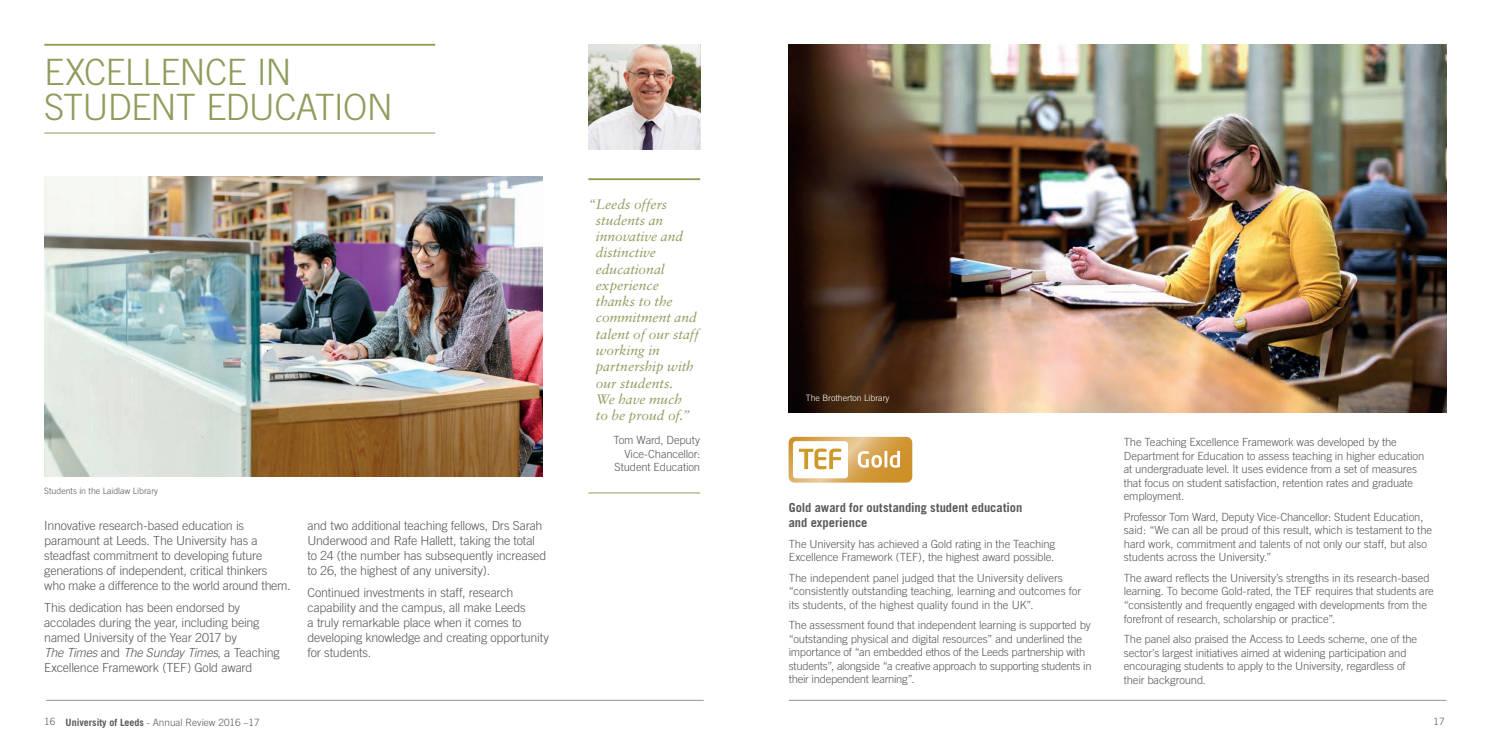
<style>
.page{position:relative;width:1489px;height:745px;background:#fff}
.page>*{position:absolute;margin:0;border:0;box-sizing:border-box;transform-origin:0 0}
.t1{font:300 36.25px/35px "Trade Gothic";letter-spacing:-.02em;color:#8e9c5c}
.t2{font:italic 13.75px/16.2px "Sabon";color:#8e9c5c}
.t3{font:300 12.5px/15px "Trade Gothic";letter-spacing:-.015em;color:#57585a}
.t4{font:700 12.5px/15px "Trade Gothic";color:#57585a}
.t5{font:300 11.25px/13.5px "Trade Gothic";letter-spacing:-.01em;color:#57585a}
.t6{font:300 10px "Trade Gothic";color:#57585a}
.t7{font:300 8.75px "Trade Gothic";color:#57585a}
.t8{font:300 8.75px "Trade Gothic";color:#fff}
.s1{font-style:italic}
.s2{font-weight:700}
</style>
<div class="page">
<img style="left:44px;top:176px;width:498px;height:300px">
<img style="left:788px;top:44px;width:658px;height:368px">
<hr style="left:46px;top:699px;width:657px;height:1px;background:#939598">
<hr style="left:788px;top:699px;width:658px;height:1px;background:#939598">
<img style="left:588px;top:44px;width:112px;height:105px">
<hr style="left:44px;top:44px;width:391px;height:2px;background:#8e9c5c">
<hr style="left:44px;top:132px;width:391px;height:1px;background:#8e9c5c">
<svg style="left:788px;top:436px;width:124px;height:46px"></svg>
<hr style="left:588px;top:178px;width:112px;height:2px;background:#8e9c5c">
<hr style="left:588px;top:492px;width:112px;height:1px;background:#8e9c5c">
<h1 class="t1" style="left:44px;top:54px;width:350px">EXCELLENCE IN<br>STUDENT EDUCATION</h1>
<p class="t7" style="left:44px;top:485px;width:115px">Students in the Laidlaw Library</p>
<p class="t3" style="left:44px;top:517px;width:248px">Innovative research-based education is paramount at Leeds. The University has a steadfast commitment to developing future generations of independent, critical thinkers who make a difference to the world around them.</p>
<p class="t3" style="left:44px;top:599px;width:237px">This dedication has been endorsed by accolades during the year, including being named University of the Year 2017 by<br><span class="s1">The Times</span> and <span class="s1">The Sunday Times</span>, a Teaching Excellence Framework (TEF) Gold award</p>
<p class="t3" style="left:307px;top:517px;width:240px">and two additional teaching fellows, Drs Sarah Underwood and Rafe Hallett, taking the total to 24 (the number has subsequently increased to 26, the highest of any university).</p>
<p class="t3" style="left:307px;top:584px;width:243px">Continued investments in staff, research capability and the campus, all make Leeds<br>a truly remarkable place when it comes to developing knowledge and creating opportunity for students.</p>
<p class="t2" style="left:596px;top:195px;width:105px;text-indent:-8px">“Leeds offers students an innovative and distinctive educational experience thanks to the commitment and talent of our staff working in partnership with our students.<br>We have much<br>to be proud of.”</p>
<p class="t5" style="left:613px;top:433px;width:88px;text-align:right">Tom Ward, Deputy<br>Vice-Chancellor:<br>Student Education</p>
<p class="t8" style="left:805px;top:392px;width:85px">The Brotherton Library</p>
<p class="t4" style="left:788px;top:499px;width:235px">Gold award for outstanding student education and experience</p>
<p class="t5" style="left:788px;top:536px;width:268px">The University has achieved a Gold rating in the Teaching<br>Excellence Framework (TEF), the highest award possible.</p>
<p class="t5" style="left:788px;top:570px;width:294px">The independent panel judged that the University delivers “consistently outstanding teaching, learning and outcomes for its students, of the highest quality found in the UK”.</p>
<p class="t5" style="left:788px;top:618px;width:304px">The assessment found that independent learning is supported by “outstanding physical and digital resources” and underlined the importance of “an embedded ethos of the Leeds partnership with students”, alongside “a creative approach to supporting students in their independent learning”.</p>
<p class="t5" style="left:1123px;top:435px;width:302px">The Teaching Excellence Framework was developed by the Department for Education to assess teaching in higher education at undergraduate level. It uses evidence from a set of measures that focus on student satisfaction, retention rates and graduate employment.</p>
<p class="t5" style="left:1123px;top:509px;width:310px">Professor Tom Ward, Deputy Vice-Chancellor: Student Education, said: “We can all be proud of this result, which is testament to the hard work, commitment and talents of not only our staff, but also students across the University.”</p>
<p class="t5" style="left:1123px;top:570px;width:311px">The award reflects the University’s strengths in its research-based learning. To become Gold-rated, the TEF requires that students are “consistently and frequently engaged with developments from the forefront of research, scholarship or practice”.</p>
<p class="t5" style="left:1123px;top:631px;width:295px">The panel also praised the Access to Leeds scheme, one of the sector’s largest initiatives aimed at widening participation and encouraging students to apply to the University, regardless of their background.</p>
<p class="t6" style="left:66px;top:715px;width:195px"><span class="s2">University of Leeds</span> - Annual Review 2016 –17</p>
<p class="t6" style="left:44px;top:715px;width:13px">16</p>
<p class="t6" style="left:1433px;top:715px;width:13px">17</p>
</div>
